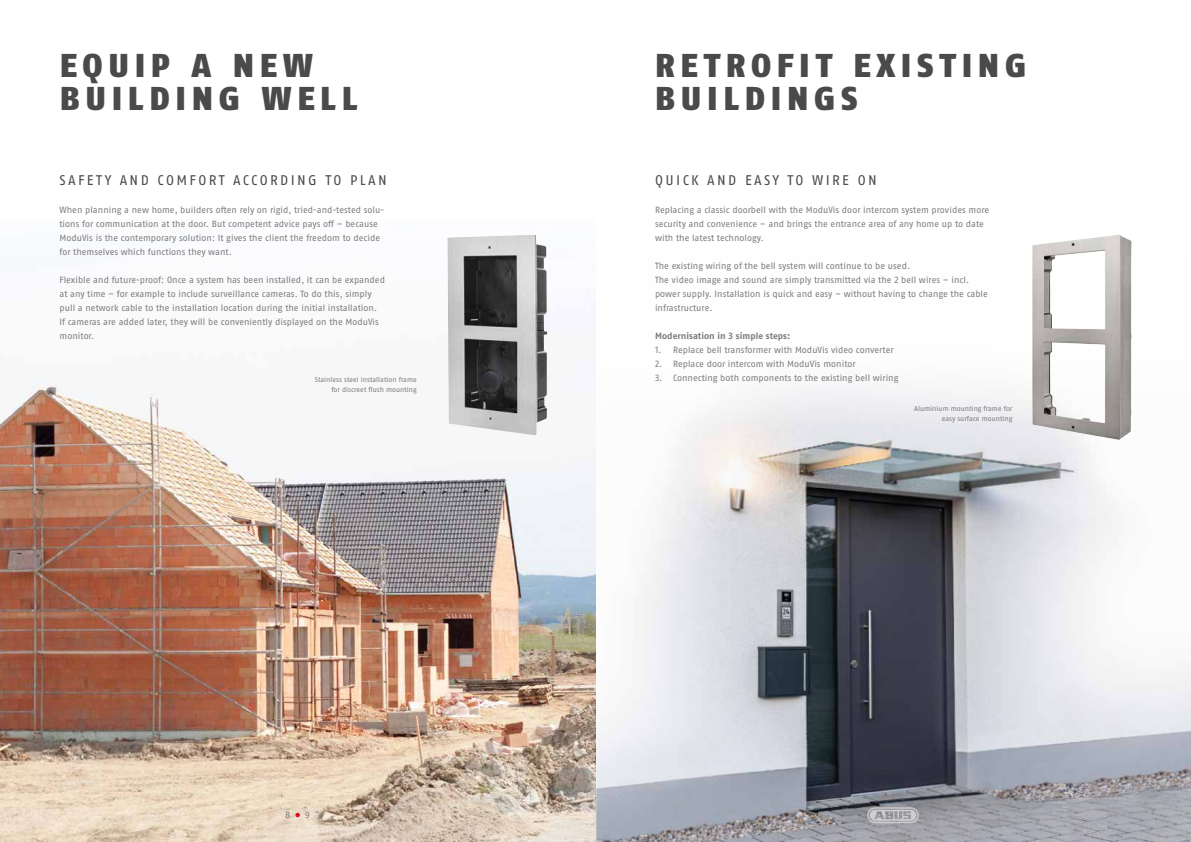
<style>
.page{position:relative;width:1191px;height:842px;background:#fff}
.page>*{position:absolute;margin:0;border:0;box-sizing:border-box;transform-origin:0 0}
.t1{font:900 33px/33px "ABUS Fago Pro";letter-spacing:.17em;color:#4a4a49}
.t2{font:14px "ABUS Fago Pro";letter-spacing:.17em;color:#4a4a49}
.t3{font:9px/14px "ABUS Fago Pro";letter-spacing:.005em;color:#7c7b7b}
.t4{font:700 9px "ABUS Fago Pro";letter-spacing:.005em;color:#7c7b7b}
.t5{font:7px/10px "ABUS Fago Pro";color:#7c7b7b;text-align:right}
</style>
<div class="page">
<img style="left:0;top:331px;width:595px;height:511px">
<img style="left:596px;top:251px;width:595px;height:591px">
<img style="left:1032px;top:235px;width:99px;height:205px">
<img style="left:447px;top:235px;width:100px;height:200px">
<svg style="left:867px;top:807px;width:51px;height:16px"></svg>
<svg style="left:295px;top:813px;width:5px;height:4px"></svg>
<h1 class="t1" style="left:60px;top:49px;width:299px">EQUIP A NEW<br>BUILDING WELL</h1>
<h2 class="t2" style="left:60px;top:172px;width:329px">SAFETY AND COMFORT ACCORDING TO PLAN</h2>
<p class="t3" style="left:60px;top:203px;width:326px">When planning a new home, builders often rely on rigid, tried-and-tested solu&shy;tions for communication at the door. But competent advice pays off – because ModuVis is the contemporary solution: It gives the client the freedom to decide for themselves which functions they want.</p>
<p class="t3" style="left:60px;top:273px;width:327px">Flexible and future-proof: Once a system has been installed, it can be expanded at any time – for example to include surveillance cameras. To do this, simply pull a network cable to the installation location during the initial installation.<br>If cameras are added later, they will be conveniently displayed on the ModuVis monitor.</p>
<p class="t5" style="left:315px;top:375px;width:103px">Stainless steel installation frame for discreet flush mounting</p>
<p class="t3" style="left:285px;top:808px;width:7px">8</p>
<p class="t3" style="left:305px;top:808px;width:7px">9</p>
<h1 class="t1" style="left:655px;top:49px;width:372px">RETROFIT EXISTING<br>BUILDINGS</h1>
<h2 class="t2" style="left:655px;top:172px;width:223px">QUICK AND EASY TO WIRE ON</h2>
<p class="t3" style="left:655px;top:203px;width:335px">Replacing a classic doorbell with the ModuVis door intercom system provides more security and convenience – and brings the entrance area of any home up to date with the latest technology.</p>
<p class="t3" style="left:655px;top:259px;width:334px">The existing wiring of the bell system will continue to be used.<br>The video image and sound are simply transmitted via the 2 bell wires – incl. power supply. Installation is quick and easy – without having to change the cable infrastructure.</p>
<p class="t4" style="left:655px;top:331px;width:137px">Modernisation in 3 simple steps:</p>
<p class="t3" style="left:655px;top:343px;width:240px">1. Replace bell transformer with ModuVis video converter</p>
<p class="t3" style="left:655px;top:357px;width:202px">2. Replace door intercom with ModuVis monitor</p>
<p class="t3" style="left:655px;top:371px;width:245px">3. Connecting both components to the existing bell wiring</p>
<p class="t5" style="left:914px;top:403px;width:100px">Aluminium mounting frame for easy surface mounting</p>
</div>
